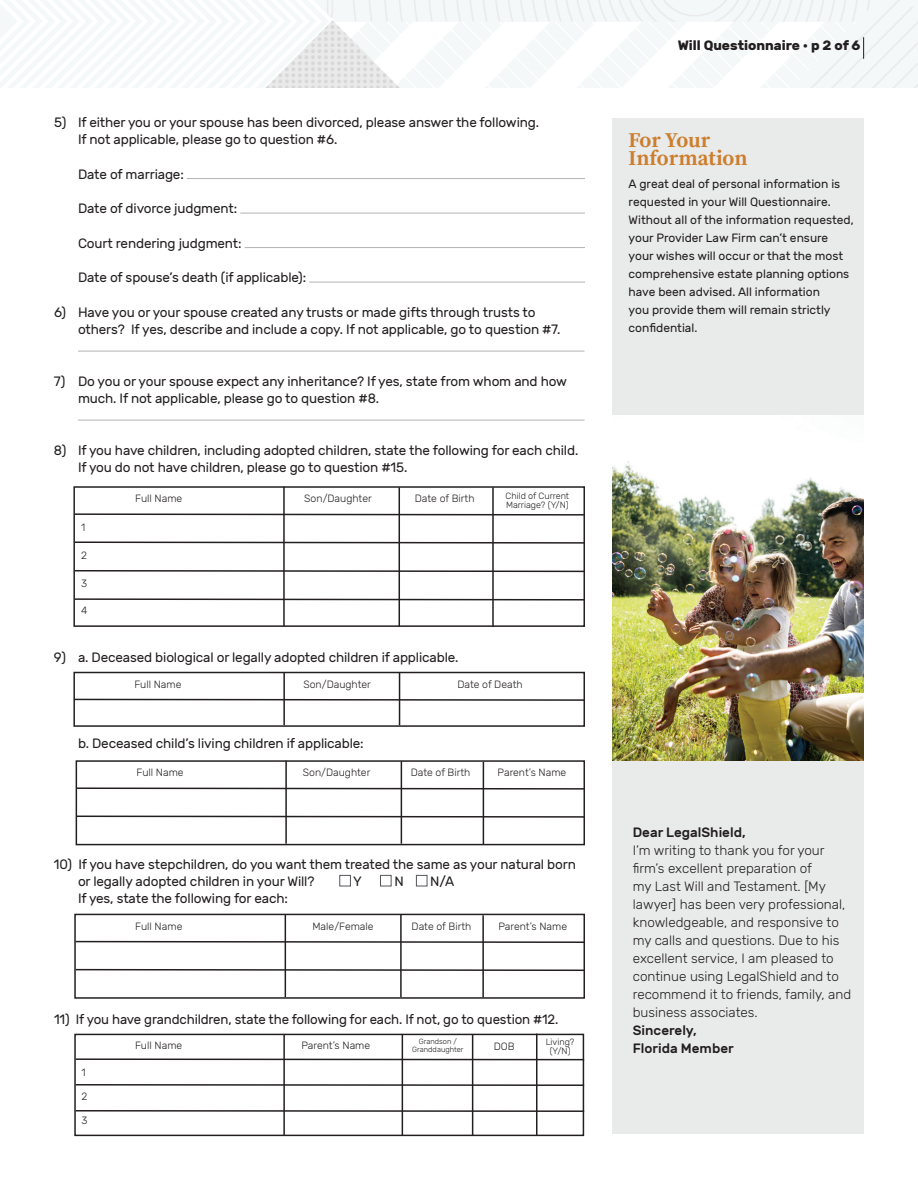
<style>
.page{position:relative;width:918px;height:1188px;background:#fff}
.page>*{position:absolute;margin:0;border:0;box-sizing:border-box;transform-origin:0 0}
.t1{font:700 21px/18px "Source Serif Pro";color:#cc7e2d}
.t2{font:13.5px/17.2px "Rubik";letter-spacing:-.01em;color:#231f20}
.t3{font:300 13.5px/18px "Rubik";color:#231f20}
.t4{font:500 13.5px/18px "Rubik";color:#231f20}
.t5{font:700 13.5px "Rubik";color:#231f20}
.t6{font:12px/18px "Rubik";color:#231f20}
.t7{font:300 10.5px "Rubik";color:#231f20}
.t8{font:300 9px/9px "Rubik";color:#231f20;text-align:center}
.t9{font:300 7.5px/7.5px "Rubik";color:#231f20;text-align:center}
</style>
<div class="page">
<img style="left:266px;top:0;width:652px;height:87px">
<hr style="left:187px;top:178px;width:398px;height:1px;background:#b3b2b1">
<hr style="left:240px;top:213px;width:345px;height:1px;background:#b3b2b1">
<hr style="left:245px;top:247px;width:340px;height:1px;background:#b3b2b1">
<hr style="left:309px;top:282px;width:276px;height:1px;background:#b3b2b1">
<hr style="left:78px;top:351px;width:507px;height:1px;background:#b3b2b1">
<hr style="left:78px;top:420px;width:507px;height:1px;background:#b3b2b1">
<div style="left:340px;top:875px;width:11px;height:11px;border:1px solid #55565a"></div>
<div style="left:380px;top:875px;width:11px;height:11px;border:1px solid #55565a"></div>
<div style="left:416px;top:875px;width:11px;height:11px;border:1px solid #55565a"></div>
<div style="left:73px;top:672px;width:512px;height:55px;border:2px solid #231f20"></div>
<svg style="left:73px;top:698px;width:512px;height:4px"></svg>
<hr style="left:283px;top:672px;width:2px;height:53px;background:#231f20">
<hr style="left:399px;top:673px;width:1px;height:52px;background:#231f20">
<div style="left:74px;top:1034px;width:510px;height:102px;border:2px solid #231f20"></div>
<svg style="left:74px;top:1058px;width:511px;height:3px"></svg>
<svg style="left:74px;top:1083px;width:511px;height:4px"></svg>
<svg style="left:74px;top:1109px;width:511px;height:4px"></svg>
<hr style="left:283px;top:1034px;width:2px;height:102px;background:#231f20">
<hr style="left:402px;top:1035px;width:1px;height:100px;background:#231f20">
<hr style="left:472px;top:1035px;width:1px;height:100px;background:#231f20">
<hr style="left:536px;top:1034px;width:1px;height:101px;background:#231f20">
<div style="left:612px;top:118px;width:252px;height:1016px;background:#e9eaea"></div>
<div style="left:73px;top:486px;width:512px;height:141px;border:2px solid #231f20"></div>
<svg style="left:73px;top:513px;width:512px;height:3px"></svg>
<svg style="left:73px;top:541px;width:512px;height:3px"></svg>
<svg style="left:73px;top:569px;width:512px;height:4px"></svg>
<svg style="left:73px;top:598px;width:512px;height:3px"></svg>
<hr style="left:283px;top:487px;width:2px;height:139px;background:#231f20">
<hr style="left:399px;top:487px;width:1px;height:140px;background:#231f20">
<hr style="left:492px;top:487px;width:2px;height:140px;background:#231f20">
<div style="left:76px;top:760px;width:509px;height:85px;border:2px solid #231f20"></div>
<svg style="left:75px;top:787px;width:510px;height:3px"></svg>
<svg style="left:75px;top:815px;width:510px;height:3px"></svg>
<hr style="left:285px;top:761px;width:2px;height:83px;background:#231f20">
<hr style="left:401px;top:761px;width:1px;height:83px;background:#231f20">
<hr style="left:483px;top:762px;width:1px;height:82px;background:#231f20">
<div style="left:74px;top:914px;width:511px;height:85px;border:2px solid #231f20"></div>
<svg style="left:74px;top:940px;width:511px;height:4px"></svg>
<svg style="left:74px;top:968px;width:511px;height:4px"></svg>
<hr style="left:285px;top:914px;width:1px;height:83px;background:#231f20">
<hr style="left:400px;top:915px;width:2px;height:82px;background:#231f20">
<hr style="left:482px;top:915px;width:2px;height:83px;background:#231f20">
<img style="left:612px;top:416px;width:252px;height:344px">
<svg style="left:863px;top:37px;width:1px;height:22px"></svg>
<p class="t2" style="left:78px;top:114px;width:463px;text-indent:-24px">5) If either you or your spouse has been divorced, please answer the following.<br>If not applicable, please go to question #6.</p>
<p class="t2" style="left:78px;top:166px;width:107px">Date of marriage:</p>
<p class="t2" style="left:78px;top:201px;width:161px">Date of divorce judgment:</p>
<p class="t2" style="left:78px;top:235px;width:165px">Court rendering judgment:</p>
<p class="t2" style="left:78px;top:270px;width:230px">Date of spouse’s death (if applicable):</p>
<p class="t2" style="left:78px;top:304px;width:484px;text-indent:-24px">6) Have you or your spouse created any trusts or made gifts through trusts to others? If yes, describe and include a copy. If not applicable, go to question #7.</p>
<p class="t2" style="left:78px;top:373px;width:491px;text-indent:-24px">7) Do you or your spouse expect any inheritance? If yes, state from whom and how much. If not applicable, please go to question #8.</p>
<p class="t2" style="left:78px;top:442px;width:502px;text-indent:-24px">8) If you have children, including adopted children, state the following for each child.<br>If you do not have children, please go to question #15.</p>
<p class="t7" style="left:81px;top:522px;width:6px">1</p>
<p class="t7" style="left:81px;top:549px;width:7px">2</p>
<p class="t7" style="left:81px;top:577px;width:8px">3</p>
<p class="t7" style="left:81px;top:605px;width:8px">4</p>
<p class="t7" style="left:135px;top:493px;width:49px">Full Name</p>
<p class="t7" style="left:304px;top:493px;width:69px">Son/Daughter</p>
<p class="t7" style="left:415px;top:493px;width:61px">Date of Birth</p>
<p class="t2" style="left:54px;top:649px;width:406px">9) a. Deceased biological or legally adopted children if applicable.</p>
<p class="t8" style="left:505px;top:492px;width:65px;text-align:left">Child of Current<br>Marriage? (Y/N)</p>
<p class="t7" style="left:134px;top:678px;width:49px">Full Name</p>
<p class="t7" style="left:303px;top:678px;width:69px">Son/Daughter</p>
<p class="t7" style="left:457px;top:678px;width:67px">Date of Death</p>
<p class="t2" style="left:78px;top:735px;width:287px">b. Deceased child’s living children if applicable:</p>
<p class="t7" style="left:136px;top:767px;width:49px">Full Name</p>
<p class="t7" style="left:303px;top:767px;width:69px">Son/Daughter</p>
<p class="t7" style="left:411px;top:767px;width:61px">Date of Birth</p>
<p class="t7" style="left:498px;top:767px;width:70px">Parent’s Name</p>
<p class="t2" style="left:78px;top:856px;width:499px;text-indent:-24px">10) If you have stepchildren, do you want them treated the same as your natural born or legally adopted children in your Will?</p>
<p class="t2" style="left:353px;top:873px;width:10px">Y</p>
<p class="t2" style="left:394px;top:873px;width:11px">N</p>
<p class="t2" style="left:430px;top:873px;width:25px">N/A</p>
<p class="t2" style="left:78px;top:891px;width:211px">If yes, state the following for each:</p>
<p class="t7" style="left:135px;top:920px;width:49px">Full Name</p>
<p class="t7" style="left:312px;top:920px;width:63px">Male/Female</p>
<p class="t7" style="left:412px;top:920px;width:61px">Date of Birth</p>
<p class="t7" style="left:498px;top:920px;width:70px">Parent’s Name</p>
<p class="t2" style="left:54px;top:1011px;width:506px">11) If you have grandchildren, state the following for each. If not, go to question #12.</p>
<p class="t7" style="left:82px;top:1067px;width:6px">1</p>
<p class="t7" style="left:82px;top:1091px;width:7px">2</p>
<p class="t7" style="left:82px;top:1115px;width:8px">3</p>
<p class="t7" style="left:135px;top:1040px;width:49px">Full Name</p>
<p class="t7" style="left:301px;top:1040px;width:70px">Parent’s Name</p>
<p class="t9" style="left:412px;top:1038px;width:53px">Grandson /<br>Granddaughter</p>
<p class="t7" style="left:494px;top:1041px;width:22px">DOB</p>
<p class="t8" style="left:546px;top:1037px;width:30px">Living? (Y/N)</p>
<p class="t5" style="left:678px;top:37px;width:184px">Will Questionnaire • p 2 of 6</p>
<h1 class="t1" style="left:629px;top:132px;width:120px">For Your<br>Information</h1>
<p class="t6" style="left:629px;top:175px;width:227px">A great deal of personal information is requested in your Will Questionnaire.<br>Without all of the information requested, your Provider Law Firm can’t ensure your wishes will occur or that the most comprehensive estate planning options have been advised. All information<br>you provide them will remain strictly confidential.</p>
<p class="t4" style="left:633px;top:824px;width:114px">Dear LegalShield,</p>
<p class="t3" style="left:633px;top:842px;width:220px">I’m writing to thank you for your firm’s excellent preparation of<br>my Last Will and Testament. [My lawyer] has been very professional, knowledgeable, and responsive to my calls and questions. Due to his excellent service, I am pleased to continue using LegalShield and to recommend it to friends, family, and business associates.</p>
<p class="t4" style="left:633px;top:1021px;width:102px">Sincerely,<br>Florida Member</p>
</div>
